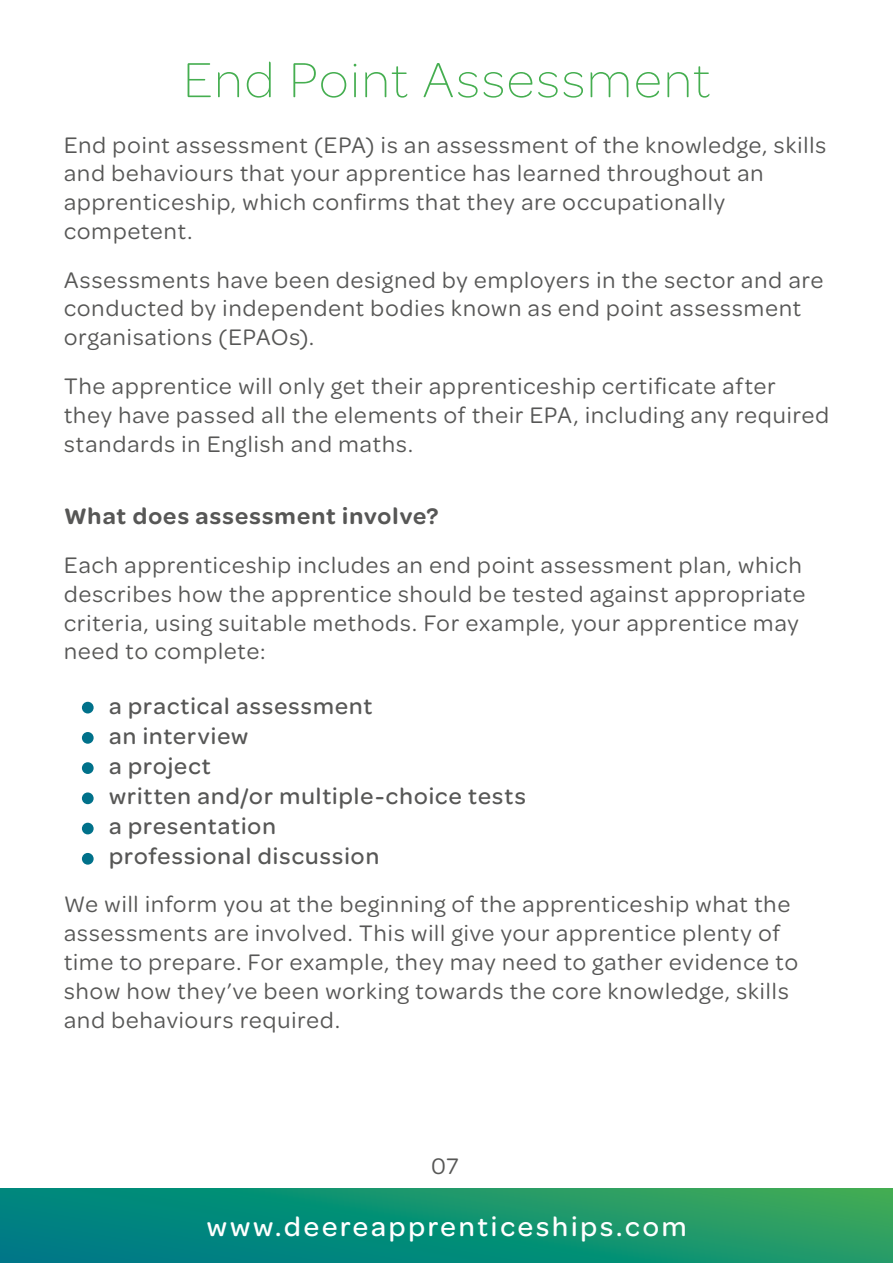
<style>
.page{position:relative;width:893px;height:1263px;background:#fff}
.page>*{position:absolute;margin:0;border:0;box-sizing:border-box;transform-origin:0 0}
.t1{font:200 52.5px "Omnes";letter-spacing:.04em;color:#45ae50}
.t2{font:500 28.5px "Omnes";letter-spacing:.1em;color:#fff}
.t3{font:24px/28.8px "Omnes";letter-spacing:.045em;color:#575756}
.t4{font:500 24px/30px "Omnes";letter-spacing:.045em;color:#575756}
.t5{font:600 24px "Omnes";letter-spacing:.045em;color:#575756}
</style>
<div class="page">
<svg style="left:0;top:1189px;width:893px;height:74px;background:#119072"></svg>
<div style="left:82px;top:702px;width:12px;height:11px;background:#00718a;border-radius:50%"></div>
<div style="left:82px;top:732px;width:12px;height:12px;background:#00718a;border-radius:50%"></div>
<div style="left:82px;top:762px;width:12px;height:12px;background:#00718a;border-radius:50%"></div>
<div style="left:82px;top:792px;width:12px;height:12px;background:#00718a;border-radius:50%"></div>
<div style="left:82px;top:823px;width:12px;height:11px;background:#00718a;border-radius:50%"></div>
<div style="left:82px;top:853px;width:12px;height:12px;background:#00718a;border-radius:50%"></div>
<h1 class="t1" style="left:183px;top:46px;width:528px">End Point Assessment</h1>
<p class="t3" style="left:64px;top:129px;width:764px">End point assessment (EPA) is an assessment of the knowledge, skills and behaviours that your apprentice has learned throughout an apprenticeship, which confirms that they are occupationally competent.</p>
<p class="t3" style="left:64px;top:264px;width:761px">Assessments have been designed by employers in the sector and are conducted by independent bodies known as end point assessment organisations (EPAOs).</p>
<p class="t3" style="left:64px;top:370px;width:766px">The apprentice will only get their apprenticeship certificate after they have passed all the elements of their EPA, including any required standards in English and maths.</p>
<p class="t5" style="left:64px;top:500px;width:376px">What does assessment involve?</p>
<p class="t3" style="left:64px;top:549px;width:743px">Each apprenticeship includes an end point assessment plan, which describes how the apprentice should be tested against appropriate criteria, using suitable methods. For example, your apprentice may need to complete:</p>
<p class="t4" style="left:109px;top:689px;width:418px">a practical assessment<br>an interview<br>a project<br>written and/or multiple-choice tests a presentation<br>professional discussion</p>
<p class="t3" style="left:64px;top:889px;width:735px">We will inform you at the beginning of the apprenticeship what the assessments are involved. This will give your apprentice plenty of time to prepare. For example, they may need to gather evidence to show how they’ve been working towards the core knowledge, skills and behaviours required.</p>
<p class="t3" style="left:431px;top:1150px;width:29px">07</p>
<p class="t2" style="left:207px;top:1207px;width:481px">www.deereapprenticeships.com</p>
</div>
